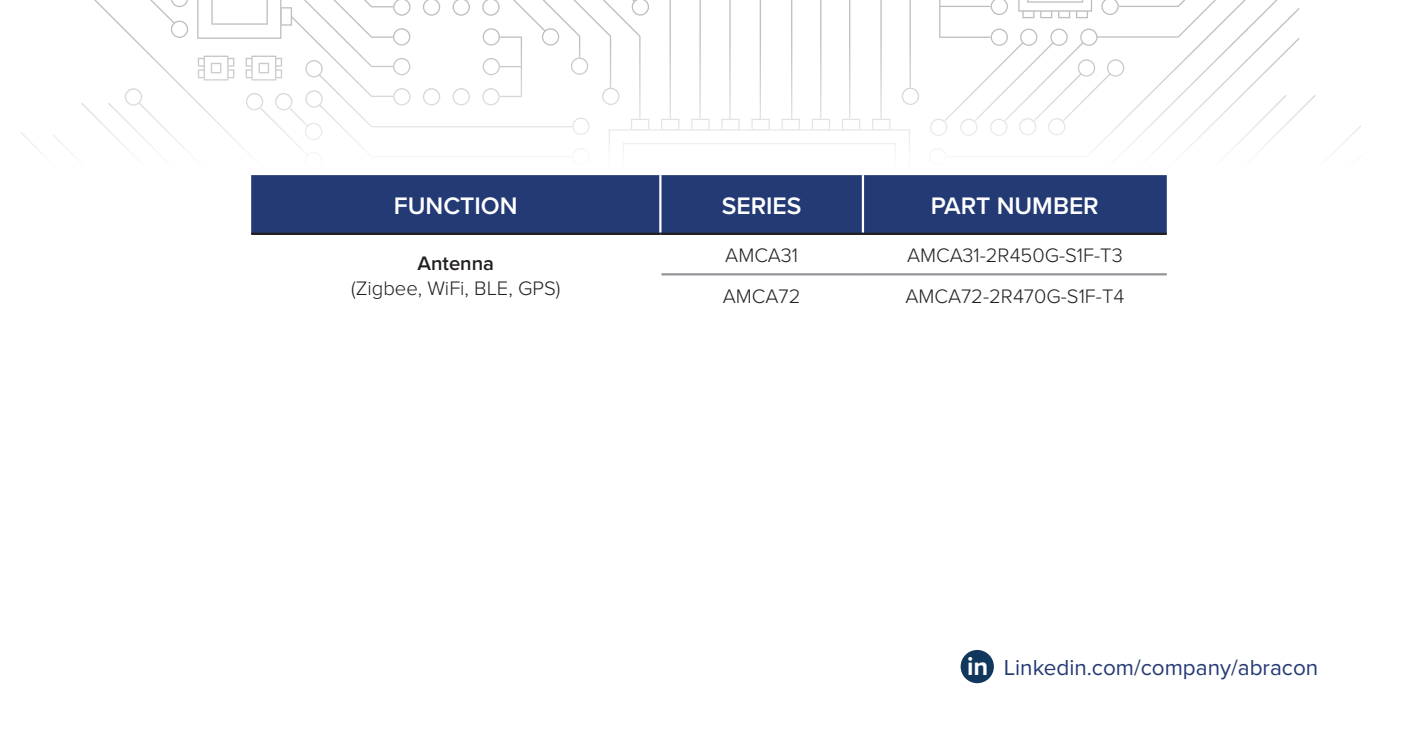
<style>
.page{position:relative;width:1418px;height:729px;background:#fff}
.page>*{position:absolute;margin:0;border:0;box-sizing:border-box;transform-origin:0 0}
.t1{font:700 25.65px "Proxima Nova";color:#fff}
.t2{font:600 24.75px "Proxima Nova";color:#fff}
.t3{font:22.5px "Proxima Nova";color:#253a75}
.t4{font:300 20.25px "Proxima Nova";color:#231f20}
.t5{font:600 20.25px "Proxima Nova";color:#231f20}
</style>
<div class="page">
<div style="left:251px;top:175px;width:915px;height:58px;background:#243a75"></div>
<hr style="left:659px;top:175px;width:2px;height:58px;background:#fff">
<hr style="left:862px;top:175px;width:2px;height:58px;background:#fff">
<hr style="left:251px;top:233px;width:409px;height:2px;background:#231f20">
<hr style="left:660px;top:233px;width:203px;height:2px;background:#231f20">
<hr style="left:863px;top:233px;width:303px;height:2px;background:#231f20">
<hr style="left:661px;top:273px;width:202px;height:2px;background:#939598">
<hr style="left:863px;top:273px;width:303px;height:2px;background:#939598">
<svg style="left:21px;top:0;width:1340px;height:151px"></svg>
<div style="left:960px;top:650px;width:34px;height:33px;background:#12375d;border-radius:50%"></div>
<p class="t2" style="left:394px;top:188px;width:125px">FUNCTION</p>
<p class="t2" style="left:721px;top:188px;width:81px">SERIES</p>
<p class="t2" style="left:931px;top:188px;width:169px">PART NUMBER</p>
<p class="t5" style="left:417px;top:248px;width:78px">Antenna</p>
<p class="t4" style="left:351px;top:273px;width:211px">(Zigbee, WiFi, BLE, GPS)</p>
<p class="t4" style="left:725px;top:240px;width:74px">AMCA31</p>
<p class="t4" style="left:907px;top:240px;width:217px">AMCA31-2R450G-S1F-T3</p>
<p class="t4" style="left:723px;top:281px;width:79px">AMCA72</p>
<p class="t4" style="left:905px;top:281px;width:220px">AMCA72-2R470G-S1F-T4</p>
<p class="t1" style="left:967px;top:647px;width:23px">in</p>
<p class="t3" style="left:1003px;top:651px;width:316px">Linkedin.com/company/abracon</p>
</div>
